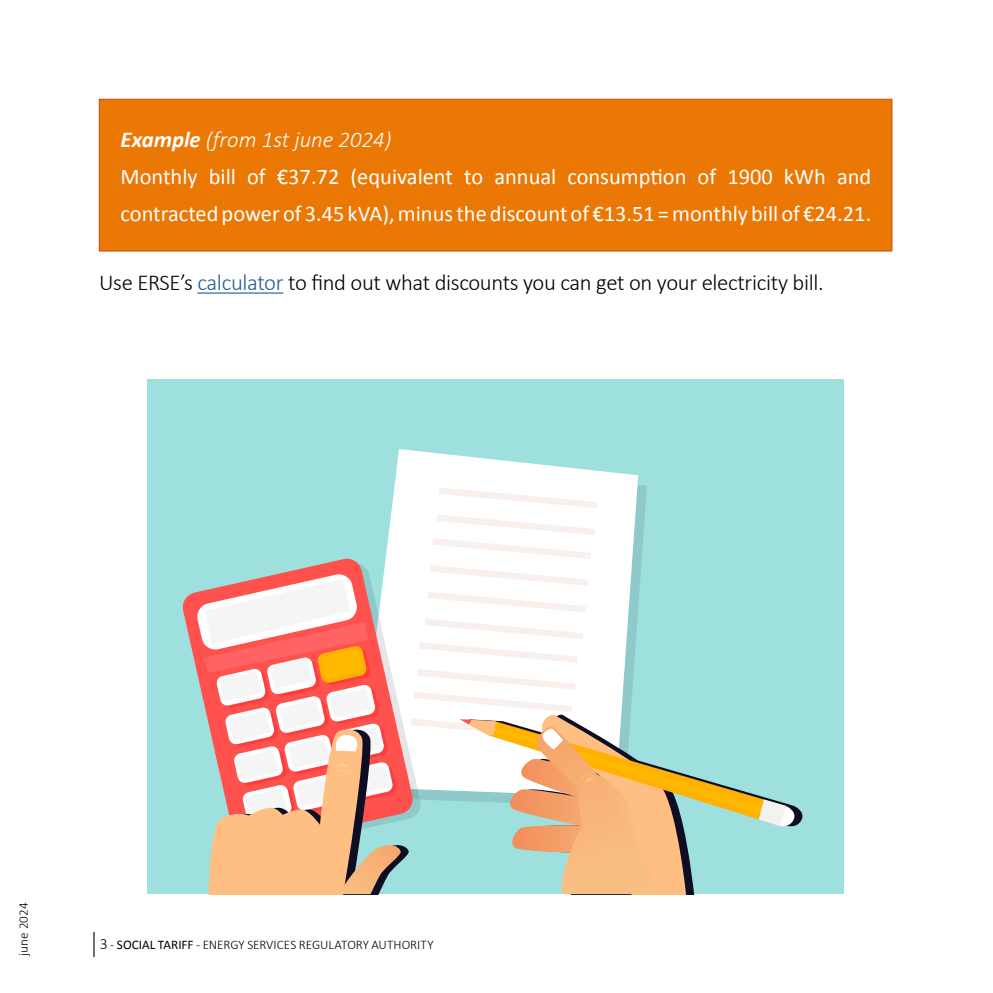
<style>
.page{position:relative;width:993px;height:993px;background:#fff}
.page>*{position:absolute;margin:0;border:0;box-sizing:border-box;transform-origin:0 0}
.t1{font:300 22.75px "Calibri";letter-spacing:-.015em;color:#000}
.t2{font:italic 300 22.75px "Calibri";color:#fff}
.t3{font:22.4px/36.8px "Calibri";color:#fff}
.t4{font:300 13.12px "Calibri";color:#000}
.s1{font-weight:700}
.s2{color:#275b9b}
.s3{font-size:15.75px}
.s4{font-weight:400}
</style>
<div class="page">
<div style="left:147px;top:379px;width:696px;height:514px;background:#9ee0de"></div>
<svg style="left:385px;top:449px;width:253px;height:116px;fill:#fff"></svg>
<svg style="left:439px;top:487px;width:158px;height:21px;background:#fcfaf9"></svg>
<svg style="left:432px;top:514px;width:163px;height:44px;background:#fcfaf9"></svg>
<svg style="left:318px;top:557px;width:96px;height:8px"></svg>
<svg style="left:182px;top:565px;width:615px;height:328px"></svg>
<div style="left:99px;top:99px;width:792px;height:152px;background:#eb7805;border:1px solid #bf4a00"></div>
<hr style="left:197px;top:292px;width:86px;height:1px;background:#275b9b">
<svg style="left:93px;top:932px;width:1px;height:24px"></svg>
<p class="t2" style="left:120px;top:126px;width:272px"><span class="s1">Example</span> (from 1st june 2024)</p>
<p class="t3" style="left:120px;top:158px;width:752px">Monthly bill of €37.72 (equivalent to annual consumption of 1900 kWh and contracted power of 3.45 kVA), minus the discount of €13.51 = monthly bill of €24.21.</p>
<p class="t1" style="left:99px;top:268px;width:725px">Use ERSE’s <span class="s2">calculator</span> to find out what discounts you can get on your electricity bill.</p>
<p class="t4" style="left:15px;top:955px;width:54px;rotate:-90deg">june 2024</p>
<p class="t4" style="left:100px;top:936px;width:335px"><span class="s3">3</span> - <span class="s4">SOCIAL TARIFF</span> - ENERGY SERVICES REGULATORY AUTHORITY</p>
</div>
